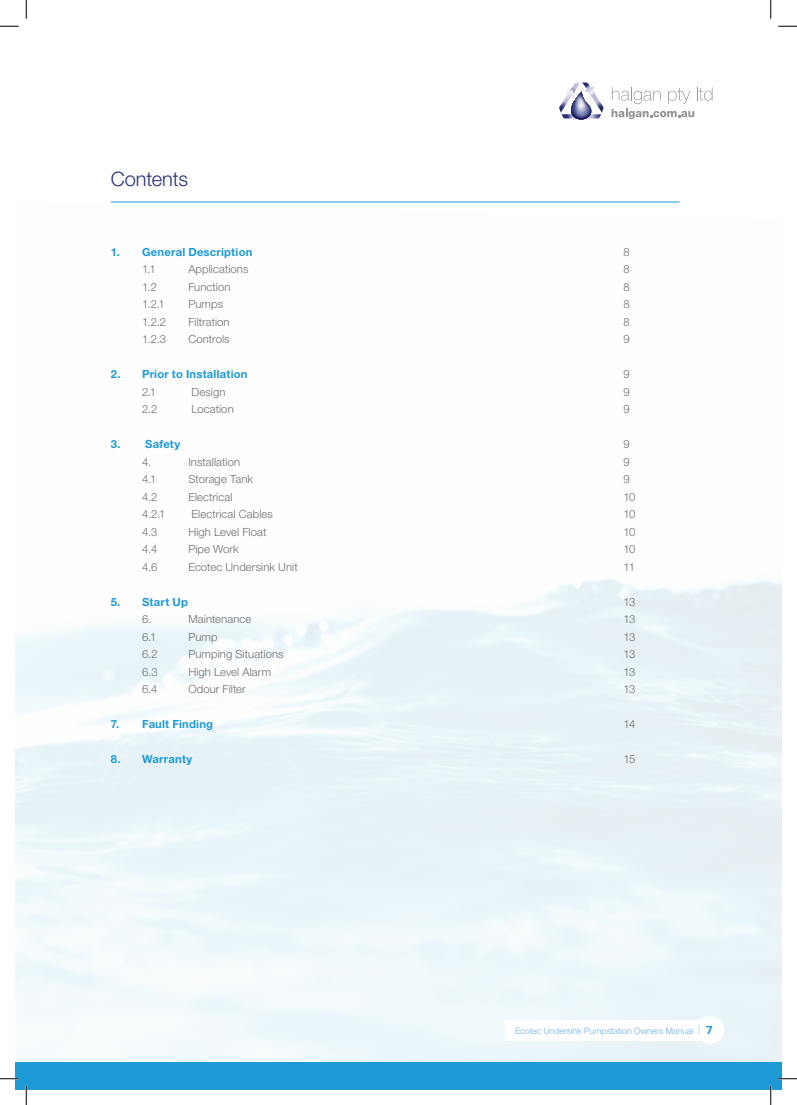
<style>
.page{position:relative;width:797px;height:1105px;background:#fff}
.page>*{position:absolute;margin:0;border:0;box-sizing:border-box;transform-origin:0 0}
.t1{font:300 20px "Helvetica Neue LT Std";letter-spacing:-.01em;color:#253179}
.t2{font:300 11.25px "Helvetica Neue LT Std";letter-spacing:.01em;color:#6c6d70}
.t3{font:700 11.25px "Helvetica Neue LT Std";letter-spacing:.02em;color:#1d99d6}
.t4{font:300 8.75px "Helvetica Neue LT Std";color:#70b0e0}
.s1{font-family:"Open Sans";font-weight:700;font-size:11.25px;color:#1d99d6}
</style>
<div class="page">
<svg style="left:559px;top:83px;width:45px;height:37px"></svg>
<svg style="left:611px;top:87px;width:101px;height:32px"></svg>
<div style="left:16px;top:1062px;width:765px;height:27px;background:#1d99d6"></div>
<hr style="left:111px;top:202px;width:568px;height:1px;background:#1d99d6">
<svg style="left:0;top:25px;width:19px;height:2px"></svg>
<svg style="left:778px;top:25px;width:19px;height:2px"></svg>
<svg style="left:0;top:1078px;width:19px;height:1px"></svg>
<svg style="left:778px;top:1078px;width:19px;height:1px"></svg>
<svg style="left:25px;top:0;width:2px;height:19px"></svg>
<svg style="left:25px;top:1086px;width:2px;height:19px"></svg>
<svg style="left:770px;top:0;width:1px;height:19px"></svg>
<svg style="left:770px;top:1086px;width:1px;height:19px"></svg>
<h1 class="t1" style="left:111px;top:166px;width:79px">Contents</h1>
<p class="t3" style="left:111px;top:245px;width:143px">1. General Description</p>
<p class="t2" style="left:623px;top:245px;width:8px">8</p>
<p class="t2" style="left:142px;top:262px;width:15px">1.1</p>
<p class="t2" style="left:188px;top:262px;width:62px">Applications</p>
<p class="t2" style="left:623px;top:262px;width:8px">8</p>
<p class="t2" style="left:142px;top:280px;width:16px">1.2</p>
<p class="t2" style="left:188px;top:280px;width:44px">Function</p>
<p class="t2" style="left:623px;top:280px;width:8px">8</p>
<p class="t2" style="left:142px;top:297px;width:24px">1.2.1</p>
<p class="t2" style="left:188px;top:297px;width:36px">Pumps</p>
<p class="t2" style="left:623px;top:297px;width:8px">8</p>
<p class="t2" style="left:142px;top:315px;width:26px">1.2.2</p>
<p class="t2" style="left:188px;top:315px;width:43px">Filtration</p>
<p class="t2" style="left:623px;top:315px;width:8px">8</p>
<p class="t2" style="left:142px;top:332px;width:25px">1.2.3</p>
<p class="t2" style="left:188px;top:332px;width:43px">Controls</p>
<p class="t2" style="left:623px;top:332px;width:8px">9</p>
<p class="t3" style="left:111px;top:367px;width:138px">2. Prior to Installation</p>
<p class="t2" style="left:623px;top:367px;width:8px">9</p>
<p class="t2" style="left:142px;top:385px;width:16px">2.1</p>
<p class="t2" style="left:191px;top:385px;width:36px">Design</p>
<p class="t2" style="left:623px;top:385px;width:8px">9</p>
<p class="t2" style="left:142px;top:402px;width:17px">2.2</p>
<p class="t2" style="left:191px;top:402px;width:44px">Location</p>
<p class="t2" style="left:623px;top:402px;width:8px">9</p>
<p class="t3" style="left:111px;top:437px;width:71px">3. Safety</p>
<p class="t2" style="left:623px;top:437px;width:8px">9</p>
<p class="t2" style="left:142px;top:455px;width:11px">4.</p>
<p class="t2" style="left:188px;top:455px;width:53px">Installation</p>
<p class="t2" style="left:623px;top:455px;width:8px">9</p>
<p class="t2" style="left:142px;top:472px;width:16px">4.1</p>
<p class="t2" style="left:188px;top:472px;width:66px">Storage Tank</p>
<p class="t2" style="left:623px;top:472px;width:8px">9</p>
<p class="t2" style="left:142px;top:490px;width:17px">4.2</p>
<p class="t2" style="left:188px;top:490px;width:46px">Electrical</p>
<p class="t2" style="left:623px;top:490px;width:13px">10</p>
<p class="t2" style="left:142px;top:507px;width:25px">4.2.1</p>
<p class="t2" style="left:191px;top:507px;width:83px">Electrical Cables</p>
<p class="t2" style="left:623px;top:507px;width:13px">10</p>
<p class="t2" style="left:142px;top:525px;width:17px">4.3</p>
<p class="t2" style="left:188px;top:525px;width:79px">High Level Float</p>
<p class="t2" style="left:623px;top:525px;width:13px">10</p>
<p class="t2" style="left:142px;top:542px;width:17px">4.4</p>
<p class="t2" style="left:188px;top:542px;width:52px">Pipe Work</p>
<p class="t2" style="left:623px;top:542px;width:13px">10</p>
<p class="t2" style="left:142px;top:560px;width:17px">4.6</p>
<p class="t2" style="left:188px;top:560px;width:111px">Ecotec Undersink Unit</p>
<p class="t2" style="left:623px;top:560px;width:13px">11</p>
<p class="t3" style="left:111px;top:595px;width:79px">5. Start Up</p>
<p class="t2" style="left:623px;top:595px;width:13px">13</p>
<p class="t2" style="left:142px;top:612px;width:11px">6.</p>
<p class="t2" style="left:188px;top:612px;width:65px">Maintenance</p>
<p class="t2" style="left:623px;top:612px;width:13px">13</p>
<p class="t2" style="left:142px;top:630px;width:16px">6.1</p>
<p class="t2" style="left:188px;top:630px;width:31px">Pump</p>
<p class="t2" style="left:623px;top:630px;width:13px">13</p>
<p class="t2" style="left:142px;top:648px;width:17px">6.2</p>
<p class="t2" style="left:188px;top:648px;width:97px">Pumping Situations</p>
<p class="t2" style="left:623px;top:648px;width:13px">13</p>
<p class="t2" style="left:142px;top:665px;width:17px">6.3</p>
<p class="t2" style="left:188px;top:665px;width:84px">High Level Alarm</p>
<p class="t2" style="left:623px;top:665px;width:13px">13</p>
<p class="t2" style="left:142px;top:683px;width:17px">6.4</p>
<p class="t2" style="left:188px;top:683px;width:59px">Odour Filter</p>
<p class="t2" style="left:623px;top:683px;width:13px">13</p>
<p class="t3" style="left:111px;top:717px;width:104px">7. Fault Finding</p>
<p class="t2" style="left:623px;top:718px;width:13px">14</p>
<p class="t3" style="left:111px;top:752px;width:83px">8. Warranty</p>
<p class="t2" style="left:623px;top:753px;width:13px">15</p>
<p class="t4" style="left:515px;top:1025px;width:199px">Ecotec Undersink Pumpstation Owners Manual | <span class="s1">7</span></p>
</div>
